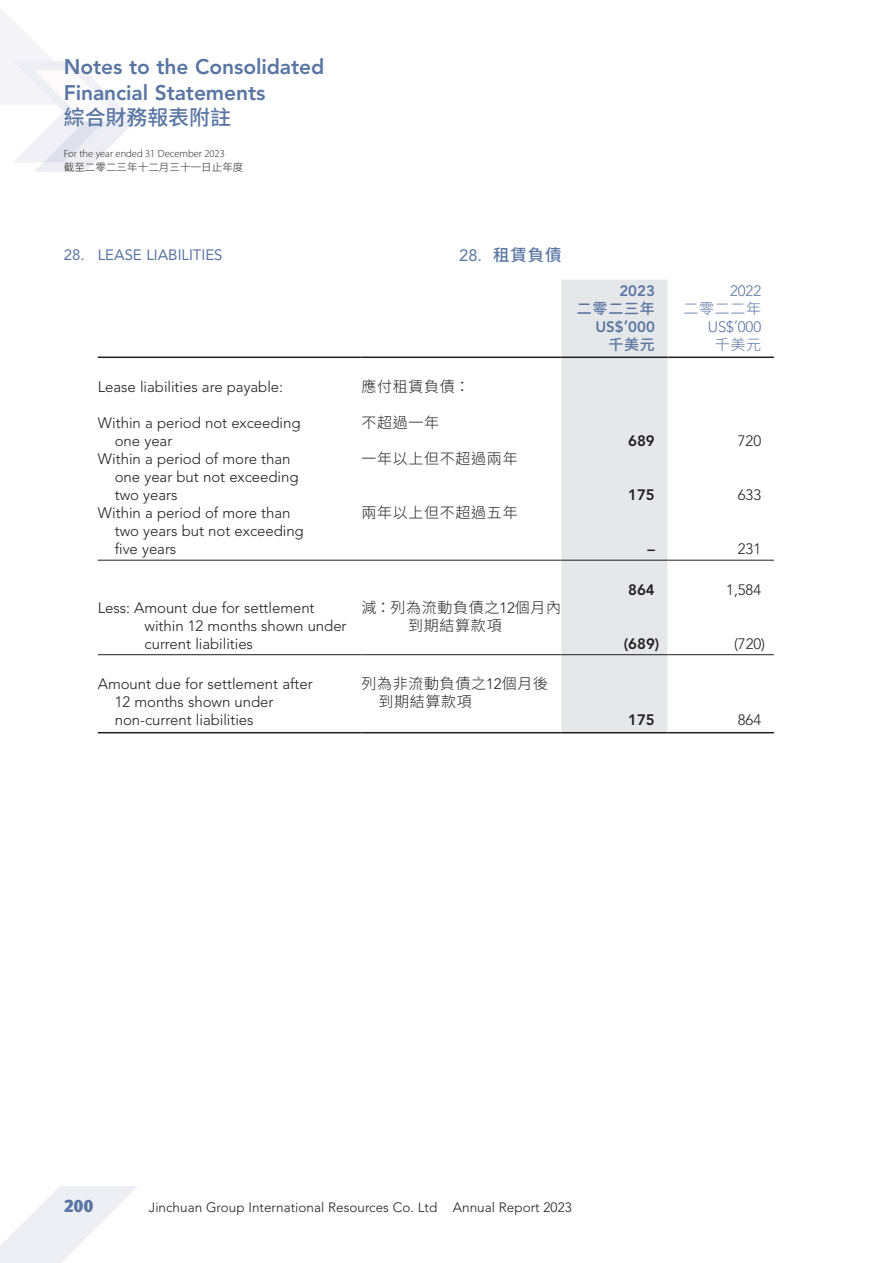
<style>
.page{position:relative;width:893px;height:1263px;background:#fff}
.page>*{position:absolute;margin:0;border:0;box-sizing:border-box;transform-origin:0 0}
.t1{font:800 21px/25.5px "Avenir LT Std";letter-spacing:-.005em;color:#5976a3}
.t2{font:500 21px "Source Han Sans TC";letter-spacing:-.005em;color:#5976a3}
.t3{font:18px "Meta Black Lf";color:#5976a3}
.C_Heading_1{font:500 16.5px "Source Han Sans TC";color:#5976a3}
.Body_Text{font:300 15px/18px "Avenir LT Std";letter-spacing:-.005em;color:#231f20}
.Body_Text-2{font:300 15px/18px "Source Han Sans TC";letter-spacing:.045em;color:#231f20}
.Heading_1{font:15px "Avenir LT Std";color:#5976a3}
.Body_Text-3{font:800 15px "Avenir LT Std";color:#231f20}
.Body_Text-4{font:800 15px "Avenir LT Std";color:#5976a3}
.Body_Text-5{font:300 15px "Avenir LT Std";letter-spacing:-.005em;color:#5976a3}
.Body_Text-6{font:500 15px "Source Han Sans TC";letter-spacing:.05em;color:#5976a3}
.Body_Text-7{font:300 15px "Source Han Sans TC";letter-spacing:.045em;color:#5976a3}
.t4{font:300 13.5px "Avenir LT Std";color:#231f20}
.t5{font:300 10.5px "Myriad Pro";letter-spacing:-.005em;color:#231f20}
.t6{font:300 10.5px "Source Han Sans TC";letter-spacing:.005em;color:#231f20}
.s1{font-family:"Avenir LT Std";font-weight:400}
.s2{font-family:"Avenir LT Std"}
</style>
<div class="page">
<div style="left:561px;top:280px;width:107px;height:452px;background:#e6e7e9"></div>
<hr style="left:98px;top:356px;width:263px;height:2px;background:#231f20">
<hr style="left:361px;top:356px;width:200px;height:2px;background:#231f20">
<hr style="left:561px;top:356px;width:107px;height:2px;background:#231f20">
<hr style="left:668px;top:356px;width:106px;height:2px;background:#231f20">
<hr style="left:98px;top:560px;width:263px;height:1px;background:#231f20">
<hr style="left:361px;top:560px;width:200px;height:1px;background:#231f20">
<hr style="left:561px;top:560px;width:107px;height:1px;background:#231f20">
<hr style="left:668px;top:560px;width:106px;height:1px;background:#231f20">
<hr style="left:98px;top:654px;width:263px;height:1px;background:#231f20">
<hr style="left:361px;top:654px;width:200px;height:1px;background:#231f20">
<hr style="left:561px;top:654px;width:107px;height:1px;background:#231f20">
<hr style="left:668px;top:654px;width:106px;height:1px;background:#231f20">
<hr style="left:98px;top:732px;width:263px;height:1px;background:#231f20">
<hr style="left:361px;top:732px;width:200px;height:1px;background:#231f20">
<hr style="left:561px;top:732px;width:107px;height:1px;background:#231f20">
<hr style="left:668px;top:732px;width:106px;height:1px;background:#231f20">
<h1 class="t1" style="left:64px;top:54px;width:262px">Notes to the Consolidated<br>Financial Statements</h1>
<h1 class="t2" style="left:64px;top:105px;width:169px">綜合財務報表附註</h1>
<p class="t5" style="left:64px;top:148px;width:163px">For the year ended 31 December 2023</p>
<p class="t6" style="left:64px;top:161px;width:181px">截至二零二三年十二月三十一日止年度</p>
<p class="Heading_1" style="left:64px;top:246px;width:160px">28. LEASE LIABILITIES</p>
<p class="C_Heading_1" style="left:459px;top:246px;width:104px"><span class="s1">28.</span> 租賃負債</p>
<p class="Body_Text" style="left:98px;top:378px;width:187px">Lease liabilities are payable:</p>
<p class="Body_Text-2" style="left:361px;top:378px;width:110px">應付租賃負債：</p>
<p class="Body_Text" style="left:115px;top:414px;width:187px;text-indent:-17px">Within a period not exceeding one year</p>
<p class="Body_Text-2" style="left:361px;top:414px;width:79px">不超過一年</p>
<p class="Body_Text" style="left:115px;top:450px;width:185px;text-indent:-17px">Within a period of more than one year but not exceeding two years</p>
<p class="Body_Text-2" style="left:361px;top:450px;width:158px">一年以上但不超過兩年</p>
<p class="Body_Text" style="left:115px;top:504px;width:190px;text-indent:-17px">Within a period of more than two years but not exceeding five years</p>
<p class="Body_Text-2" style="left:361px;top:504px;width:158px">兩年以上但不超過五年</p>
<p class="Body_Text" style="left:145px;top:599px;width:204px;text-indent:-47px">Less: Amount due for settlement within 12 months shown under current liabilities</p>
<p class="Body_Text-2" style="left:408px;top:599px;width:155px;text-indent:-47px">減：列為流動負債之<span class="s2">12</span>個月內到期結算款項</p>
<p class="Body_Text" style="left:115px;top:675px;width:199px;text-indent:-17px">Amount due for settlement after<br>12 months shown under non-current liabilities</p>
<p class="Body_Text-2" style="left:378px;top:675px;width:171px;text-indent:-17px">列為非流動負債之<span class="s2">12</span>個月後到期結算款項</p>
<p class="Body_Text-4" style="left:619px;top:282px;width:37px">2023</p>
<p class="Body_Text-5" style="left:730px;top:282px;width:33px">2022</p>
<p class="Body_Text-6" style="left:577px;top:300px;width:79px">二零二三年</p>
<p class="Body_Text-7" style="left:683px;top:300px;width:79px">二零二二年</p>
<p class="Body_Text-4" style="left:595px;top:318px;width:61px">US$’000</p>
<p class="Body_Text-5" style="left:708px;top:318px;width:55px">US$’000</p>
<p class="Body_Text-6" style="left:608px;top:336px;width:48px">千美元</p>
<p class="Body_Text-7" style="left:715px;top:336px;width:48px">千美元</p>
<p class="Body_Text-3" style="left:628px;top:432px;width:28px">689</p>
<p class="Body_Text" style="left:738px;top:432px;width:25px">720</p>
<p class="Body_Text-3" style="left:628px;top:486px;width:28px">175</p>
<p class="Body_Text" style="left:738px;top:486px;width:25px">633</p>
<p class="Body_Text-3" style="left:647px;top:540px;width:9px">–</p>
<p class="Body_Text" style="left:738px;top:540px;width:25px">231</p>
<p class="Body_Text-3" style="left:628px;top:581px;width:28px">864</p>
<p class="Body_Text" style="left:726px;top:581px;width:36px">1,584</p>
<p class="Body_Text-3" style="left:624px;top:635px;width:37px">(689)</p>
<p class="Body_Text" style="left:734px;top:635px;width:32px">(720)</p>
<p class="Body_Text-3" style="left:628px;top:711px;width:28px">175</p>
<p class="Body_Text" style="left:738px;top:711px;width:25px">864</p>
<p class="t3" style="left:64px;top:1195px;width:31px">200</p>
<p class="t4" style="left:149px;top:1199px;width:424px">Jinchuan Group International Resources Co. Ltd Annual Report 2023</p>
</div>
